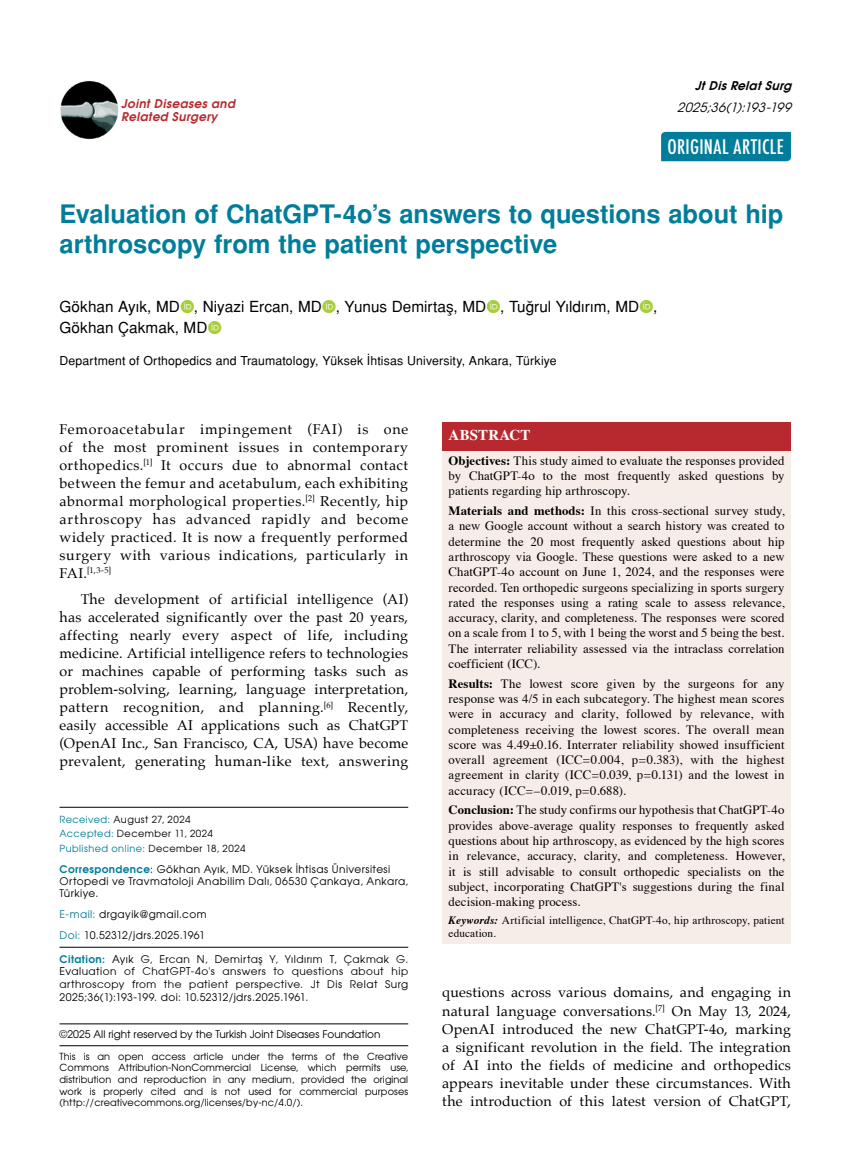
<style>
.page{position:relative;width:859px;height:1170px;background:#fff}
.page>*{position:absolute;margin:0;border:0;box-sizing:border-box;transform-origin:0 0}
.t1{font:700 25.5px/30.6px "Helvetica Tr";letter-spacing:-.005em;color:#007d9a}
.t2{font:500 condensed 19.5px "Futura";letter-spacing:.02em;color:#fff}
.t3{font:15.3px/21.3px "Helvetica Normal Tr";color:#000}
.t4{font:700 15px "Times";letter-spacing:.01em;color:#fff}
.t5{font:14.25px/18px "Palatino";letter-spacing:.02em;color:#000;text-align:justify}
.t6{font:12.75px/15.3px "Times";letter-spacing:.005em;color:#000;text-align:justify}
.t7{font:italic 12.75px "Avant Garde Tr";color:#000}
.t8{font:12.3px "Helvetica Normal Tr";letter-spacing:.015em;color:#000}
.t9{font:12px/13.5px "Avant Garde Bold Italic Tr";letter-spacing:.03em;color:#b8292f}
.t10{font:italic 12px "Avant Garde Bold Tr";color:#000}
.t11{font:11.25px/13.5px "Times";letter-spacing:.01em;color:#000}
.t12{font:10.5px/12.3px "Avant Garde Tr";letter-spacing:.04em;color:#000}
.t13{font:10.5px/12.6px "Avant Garde";letter-spacing:.04em;color:#000;text-align:justify}
.t14{font:10.5px "Avant Garde Tr";color:#000}
.t15{font:9.75px/11.7px "Avant Garde Tr";letter-spacing:.025em;color:#000}
.t16{font:8.25px "Palatino";color:#000}
.s1{font-size:14.25px}
.s2{color:#007d9a}
.s3{font-family:"Avant Garde Bold Tr";color:#007d9a}
.s4{font-family:"Avant Garde Tr"}
.s5{font-weight:700}
.s6{font-weight:700;font-style:italic}
</style>
<div class="page">
<div style="left:661px;top:132px;width:130px;height:29px;background:#007d9a"></div>
<img style="left:60px;top:81px;width:59px;height:58px">
<hr style="left:60px;top:946px;width:348px;height:1px;background:#000">
<hr style="left:60px;top:807px;width:348px;height:1px;background:#000">
<div style="left:442px;top:449px;width:349px;height:494px;background:#f7ede8"></div>
<div style="left:442px;top:422px;width:349px;height:28px;background:#b8292f"></div>
<hr style="left:60px;top:1045px;width:348px;height:1px;background:#000">
<hr style="left:60px;top:1023px;width:348px;height:1px;background:#000">
<p class="t9" style="left:121px;top:96px;width:115px">Joint Diseases and<br>Related Surgery</p>
<p class="t10" style="left:695px;top:77px;width:102px">JtDisRelatSurg</p>
<p class="t7" style="left:677px;top:99px;width:120px">2025;36(1):193-199</p>
<h2 class="t2" style="left:667px;top:135px;width:118px">ORIGINAL ARTICLE</h2>
<h1 class="t1" style="left:60px;top:198px;width:725px">Evaluation of ChatGPT-4o’s answers to questions about hip arthroscopy from the patient perspective</h1>
<p class="t3" style="left:59px;top:296px;width:599px">Gökhan Ayık, MD , Niyazi Ercan, MD , Yunus Demirtaş, MD , Tuğrul Yıldırım, MD ,<br>Gökhan Çakmak, MD</p>
<p class="t8" style="left:60px;top:353px;width:499px">Department of Orthopedics and Traumatology, Yüksek İhtisas University, Ankara, Türkiye</p>
<p class="t5" style="left:60px;top:420px;width:350px">Femoroacetabular impingement (FAI) is one of the most prominent issues in contemporary orthopedics.<sup>[1]</sup> It occurs due to abnormal contact between the femur and acetabulum, each exhibiting abnormal morphological properties.<sup>[2]</sup> Recently, hip arthroscopy has advanced rapidly and become widely practiced. It is now a frequently performed surgery with various indications, particularly in</p>
<p class="t16" style="left:60px;top:563px;width:53px"><span class="s1">FAI.</span>[1,3-5]</p>
<p class="t5" style="left:60px;top:590px;width:350px;text-indent:21px">The development of artificial intelligence (AI) has accelerated significantly over the past 20 years, affecting nearly every aspect of life, including medicine. Artificial intelligence refers to technologies or machines capable of performing tasks such as problem-solving, learning, language interpretation, pattern recognition, and planning.<sup>[6]</sup> Recently, easily accessible AI applications such as ChatGPT (OpenAI Inc., San Francisco, CA, USA) have become prevalent, generating human-like text, answering</p>
<p class="t15" style="left:60px;top:811px;width:187px;line-height:14.4px"><span class="s2">Received:</span> August 27, 2024<br><span class="s2">Accepted:</span> December 11, 2024<br><span class="s2">Published online:</span> December 18, 2024</p>
<p class="t12" style="left:60px;top:862px;width:350px"><span class="s3">Correspondence</span>: Gökhan Ayık, MD. Yüksek İhtisas Üniversitesi<br>Ortopedi ve Travmatoloji Anabilim Dalı, 06530 Çankaya, Ankara,<br>Türkiye.</p>
<p class="t12" style="left:60px;top:903px;width:149px;line-height:20.9px"><span class="s2">E-mail:</span> drgayik@gmail.com<br><span class="s2">Doi:</span> 10.52312/jdrs.2025.1961</p>
<p class="t13" style="left:60px;top:952px;width:350px"><span class="s3">Citation:</span> Ayık G, Ercan N, Demirtaş Y, Yıldırım T, Çakmak G.<br>Evaluation of ChatGPT-4o's answers to questions about hip arthroscopy from the patient perspective<span class="s4">. Jt Dis Relat Surg</span></p>
<p class="t12" style="left:60px;top:990px;width:250px">2025;36(1):193-199. doi: 10.52312/jdrs.2025.1961.</p>
<p class="t14" style="left:60px;top:1027px;width:322px">©2025 All right reserved by the Turkish Joint Diseases Foundation</p>
<p class="t15" style="left:60px;top:1049px;width:350px;text-align:justify">This is an open access article under the terms of the Creative Commons Attribution-NonCommercial License, which permits use, distribution and reproduction in any medium, provided the original work is properly cited and is not used for commercial purposes (http://creativecommons.org/licenses/by-nc/4.0/).</p>
<p class="t4" style="left:449px;top:420px;width:83px">ABSTRACT</p>
<p class="t6" style="left:449px;top:451px;width:337px"><span class="s5">Objectives:</span> This study aimed to evaluate the responses provided by ChatGPT-4o to the most frequently asked questions by patients regarding hip arthroscopy.</p>
<p class="t6" style="left:449px;top:502px;width:337px"><span class="s5">Materials and methods:</span> In this cross-sectional survey study, a new Google account without a search history was created to determine the 20 most frequently asked questions about hip arthroscopy via Google. These questions were asked to a new ChatGPT-4o account on June 1, 2024, and the responses were recorded. Ten orthopedic surgeons specializing in sports surgery rated the responses using a rating scale to assess relevance, accuracy, clarity, and completeness. The responses were scored on a scale from 1 to 5, with 1 being the worst and 5 being the best.<br>The interrater reliability assessed via the intraclass correlation coefficient (ICC).</p>
<p class="t6" style="left:449px;top:674px;width:337px"><span class="s5">Results:</span> The lowest score given by the surgeons for any response was 4/5 in each subcategory. The highest mean scores were in accuracy and clarity, followed by relevance, with completeness receiving the lowest scores. The overall mean score was 4.49±0.16. Interrater reliability showed insufficient overall agreement (ICC=0.004, p=0.383), with the highest agreement in clarity (ICC=0.039, p=0.131) and the lowest in accuracy (ICC=–0.019, p=0.688).</p>
<p class="t6" style="left:449px;top:801px;width:337px"><span class="s5">Conclusion:</span> The study confirms our hypothesis that ChatGPT-4o provides above-average quality responses to frequently asked questions about hip arthroscopy, as evidenced by the high scores in relevance, accuracy, clarity, and completeness. However, it is still advisable to consult orthopedic specialists on the subject, incorporating ChatGPT's suggestions during the final decision-making process.</p>
<p class="t11" style="left:449px;top:912px;width:337px"><span class="s6">Keywords:</span> Artificial intelligence, ChatGPT-4o, hip arthroscopy, patient education.</p>
<p class="t5" style="left:442px;top:983px;width:350px">questions across various domains, and engaging in natural language conversations.<sup>[7]</sup> On May 13, 2024, OpenAI introduced the new ChatGPT-4o, marking a significant revolution in the field. The integration of AI into the fields of medicine and orthopedics appears inevitable under these circumstances. With the introduction of this latest version of ChatGPT,</p>
</div>
